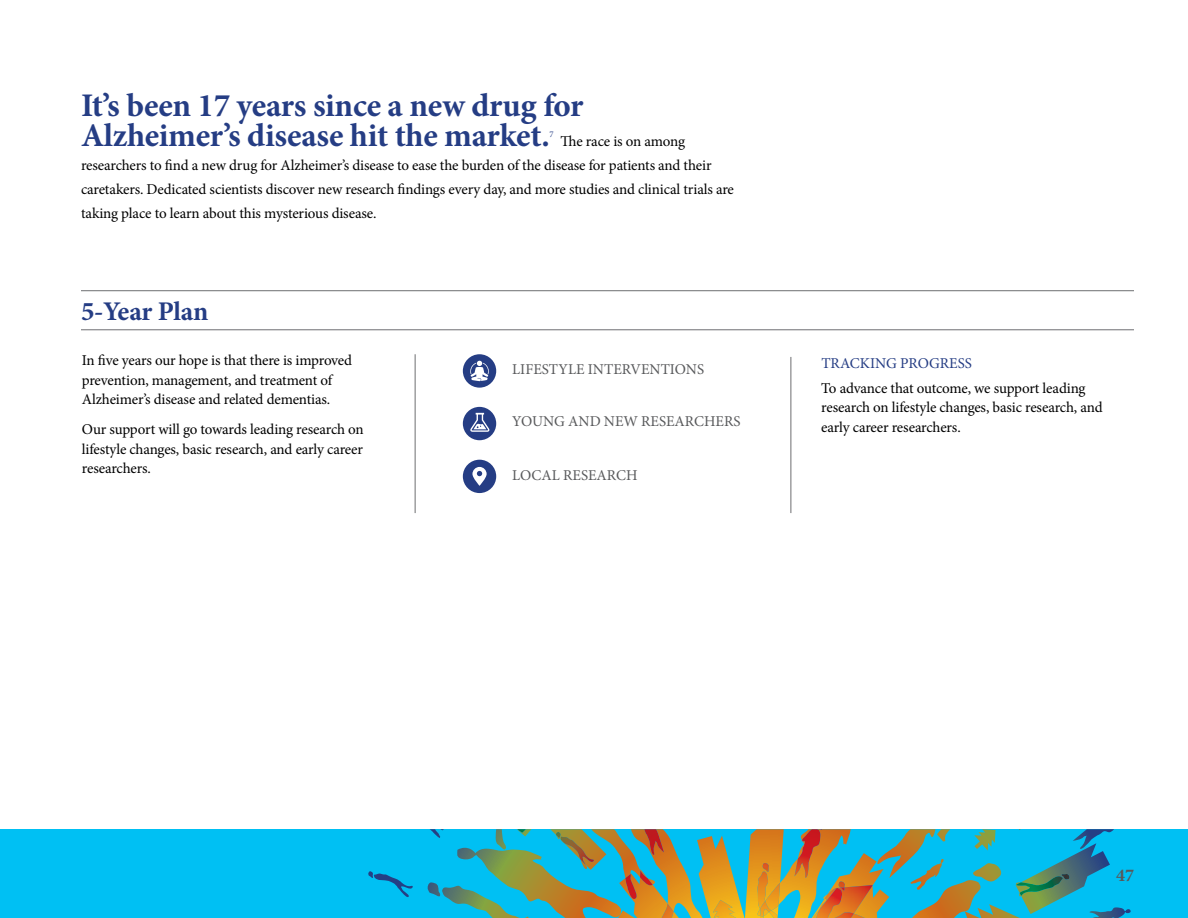
<style>
.page{position:relative;width:1188px;height:918px;background:#fff}
.page>*{position:absolute;margin:0;border:0;box-sizing:border-box;transform-origin:0 0}
.t1{font:700 33px/30px "Minion Pro";letter-spacing:-.01em;color:#253d84}
.t2{font:700 27px "Minion Pro";letter-spacing:-.015em;color:#253d84}
.t3{font:700 18px "Minion Pro";color:#58595b}
.t4{font:15px/19.5px "Minion Pro";letter-spacing:-.015em;color:#000}
.t5{font:15px "Minion Pro";color:#58595b}
.t6{font:15px "Minion Pro";color:#253d84}
.t7{font:8.7px "Minion Pro";color:#253d84}
</style>
<div class="page">
<div style="left:0;top:829px;width:1188px;height:89px;background:#00c0f3"></div>
<svg style="left:368px;top:871px;width:45px;height:26px"></svg>
<svg style="left:427px;top:829px;width:704px;height:89px"></svg>
<hr style="left:81px;top:290px;width:1053px;height:1px;background:#6d6e71">
<hr style="left:81px;top:329px;width:1053px;height:1px;background:#6d6e71">
<hr style="left:415px;top:354px;width:1px;height:159px;background:#6d6e71">
<hr style="left:791px;top:357px;width:1px;height:156px;background:#6d6e71">
<div style="left:463px;top:354px;width:33px;height:34px;background:#253d84;border-radius:50%"></div>
<div style="left:463px;top:460px;width:33px;height:33px;background:#253d84;border-radius:50%"></div>
<div style="left:463px;top:407px;width:33px;height:33px;background:#253d84;border-radius:50%"></div>
<svg style="left:470px;top:361px;width:19px;height:20px"></svg>
<svg style="left:470px;top:413px;width:20px;height:19px"></svg>
<svg style="left:472px;top:467px;width:15px;height:19px"></svg>
<h1 class="t1" style="left:81px;top:90px;width:504px">It’s been 17 years since a new drug for<br>Alzheimer’s disease hit the market.</h1>
<p class="t7" style="left:550px;top:128px;width:6px">7</p>
<p class="t4" style="left:81px;top:130px;width:654px;line-height:24px;text-indent:480px">The race is on among researchers to find a new drug for Alzheimer’s disease to ease the burden of the disease for patients and their caretakers. Dedicated scientists discover new research findings every day, and more studies and clinical trials are taking place to learn about this mysterious disease.</p>
<h2 class="t2" style="left:81px;top:292px;width:129px">5-Year Plan</h2>
<p class="t4" style="left:82px;top:351px;width:272px">In five years our hope is that there is improved prevention, management, and treatment of<br>Alzheimer’s disease and related dementias.</p>
<p class="t4" style="left:82px;top:420px;width:283px;text-align:justify">Our support will go towards leading research on lifestyle changes, basic research, and early career researchers.</p>
<p class="t5" style="left:512px;top:359px;width:193px">LIFESTYLE INTERVENTIONS</p>
<p class="t5" style="left:512px;top:411px;width:230px">YOUNG AND NEW RESEARCHERS</p>
<p class="t5" style="left:512px;top:465px;width:127px">LOCAL RESEARCH</p>
<p class="t6" style="left:821px;top:353px;width:152px">TRACKING PROGRESS</p>
<p class="t4" style="left:821px;top:378px;width:283px">To advance that outcome, we support leading research on lifestyle changes, basic research, and early career researchers.</p>
<p class="t3" style="left:1116px;top:863px;width:19px">47</p>
</div>
